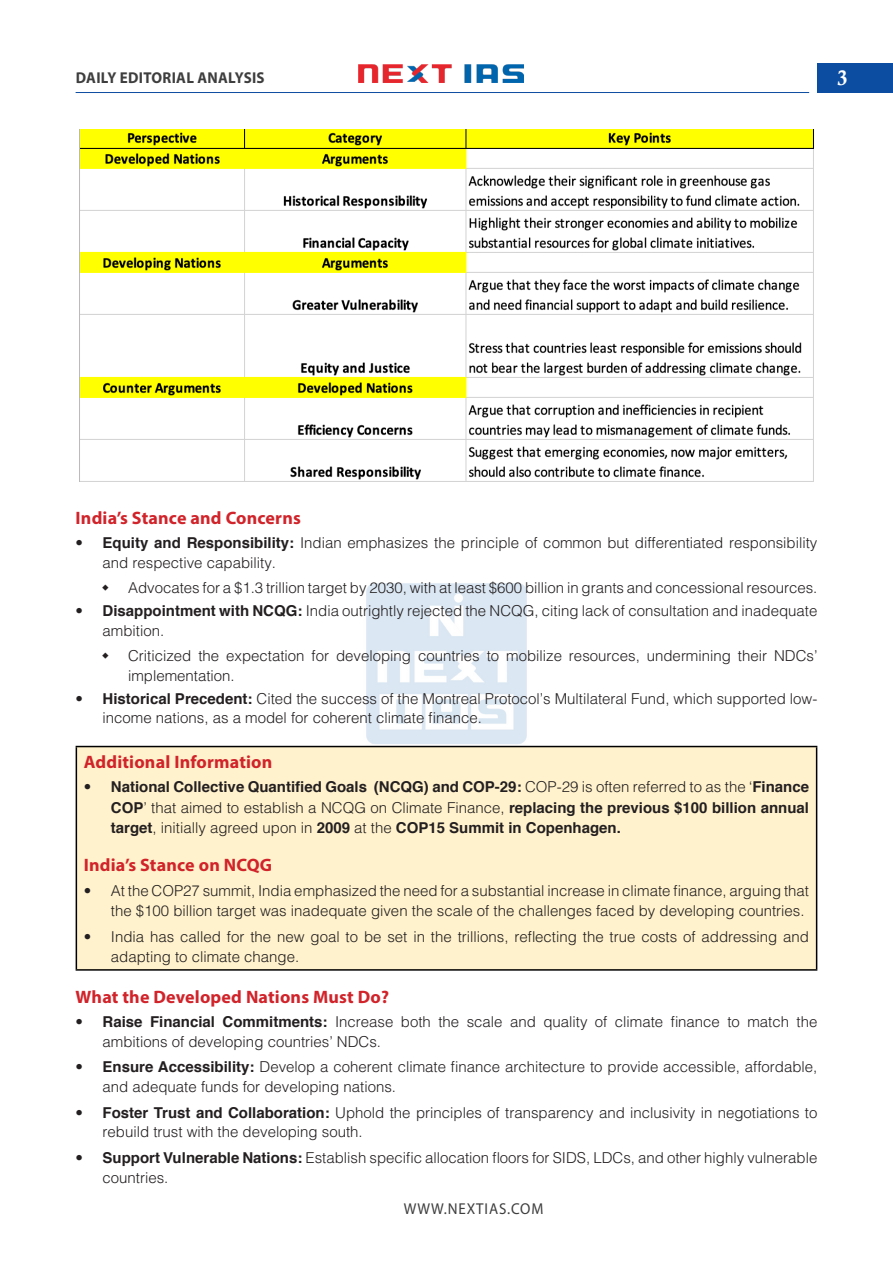
<style>
.page{position:relative;width:893px;height:1263px;background:#fff}
.page>*{position:absolute;margin:0;border:0;box-sizing:border-box;transform-origin:0 0}
.t1{font:21px "Calis MT Bol";color:#fff}
.H-2{font:700 18px "Myriad Pro";letter-spacing:.01em;color:#d1232a}
.t2{font:700 15.75px "Myriad Pro";letter-spacing:.02em;color:#3e3e3f;scale:.95 1}
.t3{font:15.75px "Myriad Pro";letter-spacing:.06em;color:#3e3e3f;scale:.95 1}
.t4{font:300 15px/19.6px "Helvetica";color:#231f20}
.t5{font:700 15px/20.2px "Helvetica";color:#231f20;text-align:justify}
.s1{font-weight:700}
.s2{font-weight:300}
</style>
<div class="page">
<div style="left:817px;top:63px;width:76px;height:30px;background:#0d4da1"></div>
<img style="left:358px;top:64px;width:165px;height:19px">
<hr style="left:76px;top:92px;width:733px;height:1px;background:#0d4da1">
<img style="left:361px;top:583px;width:171px;height:163px">
<img style="left:79px;top:130px;width:735px;height:351px">
<div style="left:76px;top:746px;width:741px;height:224px;background:#fff2cc"></div>
<hr style="left:76px;top:746px;width:741px;height:1px;background:#000">
<hr style="left:76px;top:747px;width:1px;height:222px;background:#000">
<hr style="left:816px;top:747px;width:1px;height:222px;background:#000">
<hr style="left:76px;top:969px;width:741px;height:2px;background:#000">
<p class="t2" style="left:76px;top:67px;width:200px">DAILY EDITORIAL ANALYSIS</p>
<h1 class="t1" style="left:837px;top:66px;width:12px">3</h1>
<p class="H-2" style="left:76px;top:506px;width:227px">India’s Stance and Concerns</p>
<p class="t4" style="left:103px;top:532px;width:716px;text-indent:-27px">• <span class="s1">Equity and Responsibility:</span> Indian emphasizes the principle of common but differentiated responsibility and respective capability.</p>
<p class="t4" style="left:128px;top:578px;width:691px">Advocates for a $1.3 trillion target by 2030, with at least $600 billion in grants and concessional resources.</p>
<p class="t4" style="left:103px;top:600px;width:716px;text-indent:-27px">• <span class="s1">Disappointment with NCQG:</span> India outrightly rejected the NCQG, citing lack of consultation and inadequate ambition.</p>
<p class="t4" style="left:128px;top:646px;width:691px">Criticized the expectation for developing countries to mobilize resources, undermining their NDCs’ implementation.</p>
<p class="t4" style="left:103px;top:688px;width:716px;text-indent:-27px">• <span class="s1">Historical Precedent:</span> Cited the success of the Montreal Protocol’s Multilateral Fund, which supported low&shy;income nations, as a model for coherent climate finance.</p>
<p class="H-2" style="left:84px;top:750px;width:190px">Additional Information</p>
<p class="t5" style="left:111px;top:777px;width:700px;text-indent:-27px"><span class="s2">•</span> National Collective Quantified Goals (NCQG) and COP-29: <span class="s2">COP-29 is often referred to as the ‘</span>Finance COP<span class="s2">’ that aimed to establish a NCQG on Climate Finance,</span> replacing the previous $100 billion annual target<span class="s2">, initially agreed upon in</span> 2009 <span class="s2">at the</span> COP15 Summit in Copenhagen.</p>
<p class="H-2" style="left:84px;top:853px;width:190px">India’s Stance on NCQG</p>
<p class="t4" style="left:111px;top:880px;width:700px;line-height:20.2px;text-indent:-27px">• At the COP27 summit, India emphasized the need for a substantial increase in climate finance, arguing that the $100 billion target was inadequate given the scale of the challenges faced by developing countries.</p>
<p class="t4" style="left:111px;top:926px;width:700px;line-height:20.2px;text-indent:-27px">• India has called for the new goal to be set in the trillions, reflecting the true costs of addressing and adapting to climate change.</p>
<p class="H-2" style="left:76px;top:985px;width:315px">What the Developed Nations Must Do?</p>
<p class="t4" style="left:103px;top:1011px;width:716px;text-indent:-27px">• <span class="s1">Raise Financial Commitments:</span> Increase both the scale and quality of climate finance to match the ambitions of developing countries’ NDCs.</p>
<p class="t4" style="left:103px;top:1057px;width:716px;text-indent:-27px">• <span class="s1">Ensure Accessibility:</span> Develop a coherent climate finance architecture to provide accessible, affordable, and adequate funds for developing nations.</p>
<p class="t4" style="left:103px;top:1102px;width:716px;text-indent:-27px">• <span class="s1">Foster Trust and Collaboration:</span> Uphold the principles of transparency and inclusivity in negotiations to rebuild trust with the developing south.</p>
<p class="t4" style="left:103px;top:1147px;width:716px;text-indent:-27px">• <span class="s1">Support Vulnerable Nations:</span> Establish specific allocation floors for SIDS, LDCs, and other highly vulnerable countries.</p>
<p class="t3" style="left:404px;top:1199px;width:149px">WWW.NEXTIAS.COM</p>
</div>
